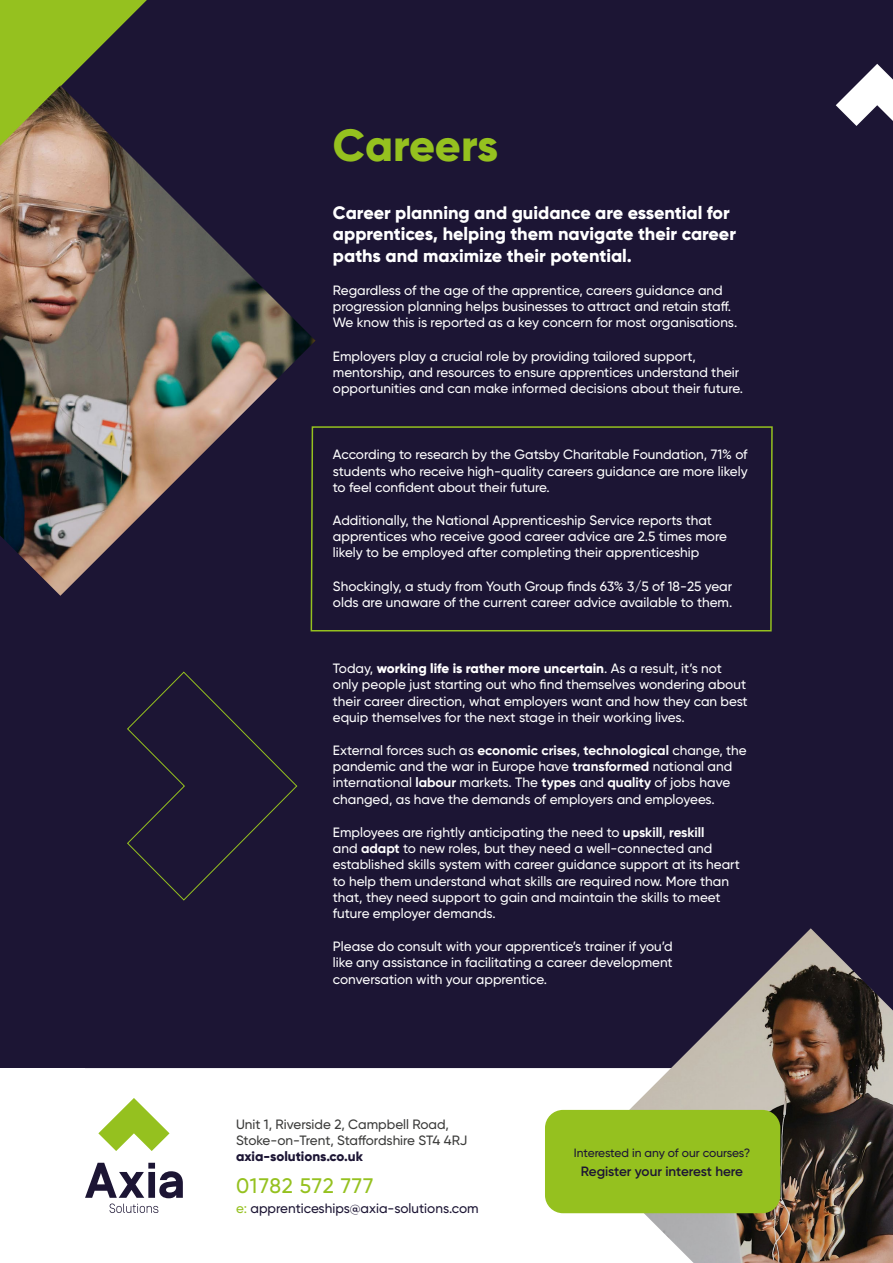
<style>
.page{position:relative;width:893px;height:1263px;background:#fff}
.page>*{position:absolute;margin:0;border:0;box-sizing:border-box;transform-origin:0 0}
.t1{font:800 45px "Gilroy";letter-spacing:-.005em;color:#95c11f}
.t2{font:500 21px "Gilroy";letter-spacing:.03em;color:#95c11f}
.t3{font:800 18px/21.6px "Gilroy";color:#fff}
.t4{font:500 13.5px/16.2px "Gilroy";color:#fff}
.t5{font:500 13.5px/16.2px "Gilroy";color:#3c3c3b}
.t6{font:500 13.5px "Gilroy";color:#1c1534}
.t7{font:600 13.5px "Gilroy";letter-spacing:-.005em;color:#1c1534}
.t8{font:800 13.5px "Gilroy";color:#1c1534}
.t9{font:500 12px "Gilroy";letter-spacing:-.01em;color:#1c1534}
.s1{font-weight:800}
.s2{font-weight:700}
.s3{color:#95c11f}
</style>
<div class="page">
<div style="left:0;top:0;width:893px;height:1067px;background:#1c1534"></div>
<hr style="left:85px;top:1067px;width:735px;height:1px;background:#1c1534">
<svg style="left:310px;top:426px;width:463px;height:206px"></svg>
<svg style="left:0;top:0;width:147px;height:85px"></svg>
<img style="left:0;top:85px;width:315px;height:511px">
<img style="left:585px;top:928px;width:308px;height:335px">
<svg style="left:836px;top:64px;width:57px;height:62px"></svg>
<svg style="left:127px;top:671px;width:171px;height:230px"></svg>
<svg style="left:85px;top:1163px;width:98px;height:50px"></svg>
<svg style="left:98px;top:1098px;width:72px;height:53px"></svg>
<div style="left:545px;top:1110px;width:235px;height:103px;background:#95c11f;border-radius:18px"></div>
<h1 class="t1" style="left:333px;top:117px;width:167px">Careers</h1>
<h3 class="t3" style="left:333px;top:201px;width:405px">Career planning and guidance are essential for apprentices, helping them navigate their career paths and maximize their potential.</h3>
<p class="t4" style="left:333px;top:282px;width:406px">Regardless of the age of the apprentice, careers guidance and progression planning helps businesses to attract and retain staff.<br>We know this is reported as a key concern for most organisations.</p>
<p class="t4" style="left:333px;top:348px;width:412px">Employers play a crucial role by providing tailored support, mentorship, and resources to ensure apprentices understand their opportunities and can make informed decisions about their future.</p>
<p class="t4" style="left:333px;top:446px;width:416px;text-align:justify">According to research by the Gatsby Charitable Foundation, 71% of students who receive high-quality careers guidance are more likely to feel confident about their future.</p>
<p class="t4" style="left:333px;top:512px;width:396px">Additionally, the National Apprenticeship Service reports that apprentices who receive good career advice are 2.5 times more likely to be employed after completing their apprenticeship</p>
<p class="t4" style="left:333px;top:578px;width:401px">Shockingly, a study from Youth Group finds 63% 3/5 of 18-25 year olds are unaware of the current career advice available to them.</p>
<p class="t4" style="left:333px;top:660px;width:416px">Today, <span class="s1">working life is rather more uncertain</span>. As a result, it’s not only people just starting out who find themselves wondering about their career direction, what employers want and how they can best equip themselves for the next stage in their working lives.</p>
<p class="t4" style="left:333px;top:742px;width:415px">External forces such as <span class="s2">economic crises</span>, <span class="s2">technological</span> change, the pandemic and the war in Europe have <span class="s2">transformed</span> national and international <span class="s2">labour</span> markets. The <span class="s2">types</span> and <span class="s2">quality</span> of jobs have changed, as have the demands of employers and employees.</p>
<p class="t4" style="left:333px;top:824px;width:409px">Employees are rightly anticipating the need to <span class="s2">upskill</span>, <span class="s2">reskill<br></span>and <span class="s2">adapt</span> to new roles, but they need a well-connected and established skills system with career guidance support at its heart to help them understand what skills are required now. More than that, they need support to gain and maintain the skills to meet future employer demands.</p>
<p class="t4" style="left:333px;top:938px;width:341px;text-align:justify">Please do consult with your apprentice’s trainer if you’d like any assistance in facilitating a career development conversation with your apprentice.</p>
<p class="t5" style="left:236px;top:1116px;width:233px">Unit 1, Riverside 2, Campbell Road,<br>Stoke-on-Trent, Staffordshire ST4 4RJ</p>
<p class="t8" style="left:236px;top:1148px;width:128px">axia-solutions.co.uk</p>
<h2 class="t2" style="left:236px;top:1172px;width:139px">01782 572 777</h2>
<p class="t6" style="left:236px;top:1200px;width:244px"><span class="s3">e:</span> apprenticeships@axia-solutions.com</p>
<p class="t9" style="left:574px;top:1145px;width:178px">Interested in any of our courses?</p>
<p class="t7" style="left:581px;top:1163px;width:164px">Register your interest here</p>
</div>
